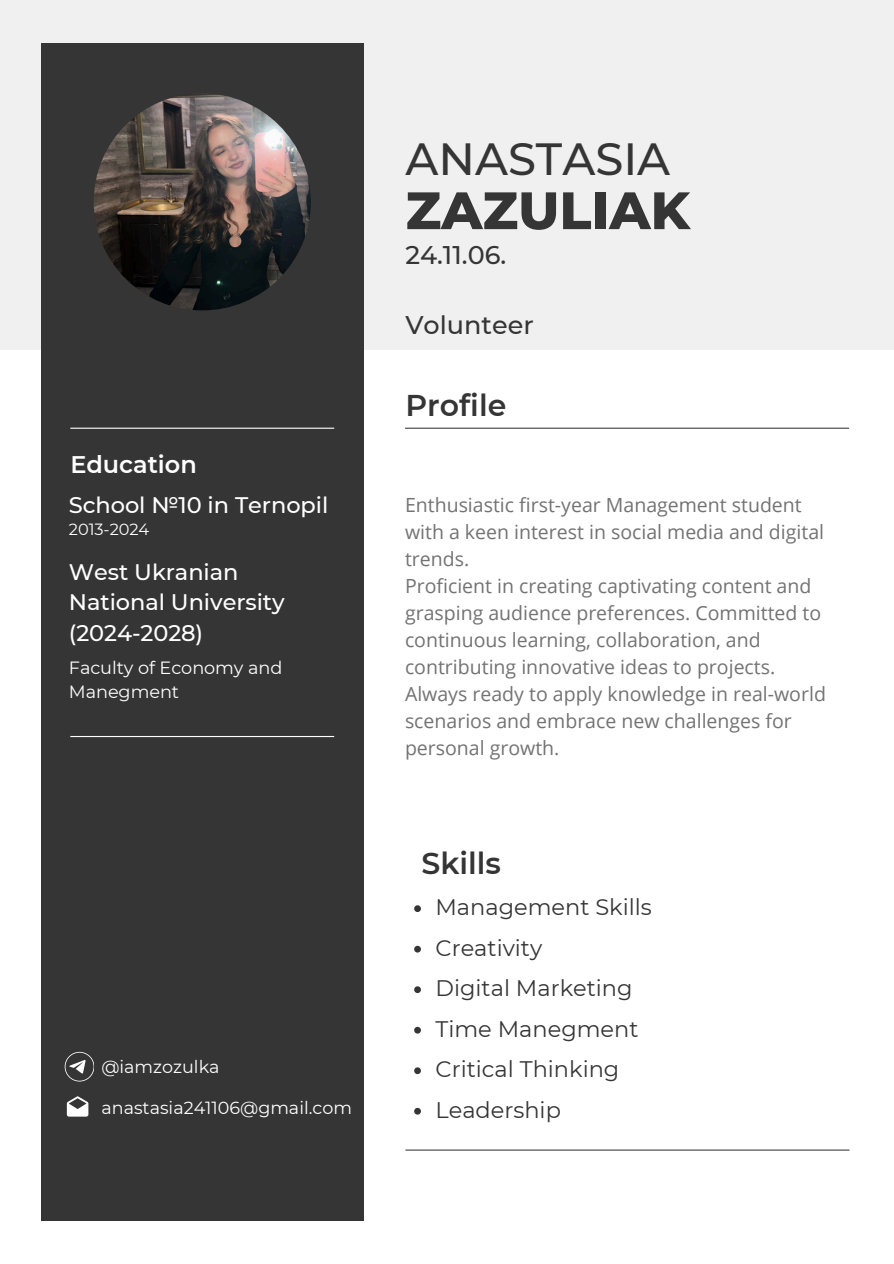
<style>
.page{position:relative;width:894px;height:1264px;background:#fff}
.page>*{position:absolute;margin:0;border:0;box-sizing:border-box;transform-origin:0 0}
.t1{font:800 52.5px "Montserrat";color:#353535}
.t2{font:500 45px "Montserrat";color:#353535}
.t3{font:600 30px "Montserrat";color:#353535}
.t4{font:500 25.5px "Montserrat";color:#353535}
.t5{font:600 24px "Montserrat";color:#fff}
.t6{font:22.5px "Montserrat";color:#353535}
.t7{font:500 22.5px/30.3px "Montserrat";letter-spacing:-.005em;color:#fff}
.t8{font:19.5px/27px "Open Sans";color:#737373}
.t9{font:17.7px/24.8px "Montserrat";letter-spacing:-.005em;color:#fff}
.t10{font:17.55px "Montserrat";color:#fff}
.t11{font:16.2px "Montserrat";letter-spacing:-.005em;color:#fff}
</style>
<div class="page">
<div style="left:0;top:0;width:893px;height:349px;background:#f0f0f0"></div>
<div style="left:41px;top:43px;width:322px;height:1177px;background:#353535"></div>
<hr style="left:405px;top:427px;width:443px;height:2px;background:#414042">
<hr style="left:70px;top:427px;width:264px;height:2px;background:#fff">
<hr style="left:405px;top:1149px;width:444px;height:1px;background:#414042">
<svg style="left:67px;top:1096px;width:21px;height:20px"></svg>
<hr style="left:70px;top:736px;width:264px;height:1px;background:#fff">
<img style="left:94px;top:93px;width:217px;height:217px;border-radius:50%">
<svg style="left:65px;top:1051px;width:29px;height:30px"></svg>
<svg style="left:414px;top:905px;width:7px;height:7px"></svg>
<svg style="left:414px;top:945px;width:7px;height:7px"></svg>
<svg style="left:414px;top:986px;width:7px;height:7px"></svg>
<svg style="left:414px;top:1026px;width:7px;height:7px"></svg>
<svg style="left:414px;top:1067px;width:7px;height:7px"></svg>
<svg style="left:414px;top:1107px;width:7px;height:7px"></svg>
<p class="t5" style="left:70px;top:450px;width:128px">Education</p>
<p class="t7" style="left:69px;top:489px;width:261px">School №10 in Ternopil</p>
<p class="t11" style="left:69px;top:519px;width:82px">2013-2024</p>
<p class="t7" style="left:69px;top:556px;width:217px">West Ukranian<br>National University (2024-2028)</p>
<h5 class="t9" style="left:69px;top:655px;width:215px">Faculty of Economy and<br>Manegment</h5>
<p class="t10" style="left:101px;top:1055px;width:120px">@iamzozulka</p>
<h4 class="t10" style="left:101px;top:1097px;width:252px">anastasia241106@gmail.com</h4>
<p class="t2" style="left:405px;top:131px;width:266px">ANASTASIA</p>
<p class="t1" style="left:405px;top:178px;width:286px">ZAZULIAK</p>
<h4 class="t4" style="left:405px;top:239px;width:102px">24.11.06.</h4>
<h5 class="t4" style="left:405px;top:309px;width:130px">Volunteer</h5>
<h4 class="t3" style="left:405px;top:387px;width:102px">Profile</h4>
<p class="t8" style="left:405px;top:491px;width:420px">Enthusiastic first-year Management student with a keen interest in social media and digital trends.</p>
<p class="t8" style="left:405px;top:572px;width:417px">Proficient in creating captivating content and grasping audience preferences. Committed to continuous learning, collaboration, and contributing innovative ideas to projects.</p>
<h3 class="t8" style="left:405px;top:680px;width:422px">Always ready to apply knowledge in real-world scenarios and embrace new challenges for personal growth.</h3>
<h1 class="t3" style="left:421px;top:845px;width:81px">Skills</h1>
<p class="t6" style="left:435px;top:893px;width:218px">Management Skills</p>
<p class="t6" style="left:435px;top:934px;width:108px">Creativity</p>
<p class="t6" style="left:435px;top:974px;width:198px">Digital Marketing</p>
<h3 class="t6" style="left:435px;top:1015px;width:204px">Time Manegment</h3>
<p class="t6" style="left:435px;top:1055px;width:185px">Critical Thinking</p>
<p class="t6" style="left:435px;top:1096px;width:127px">Leadership</p>
</div>
